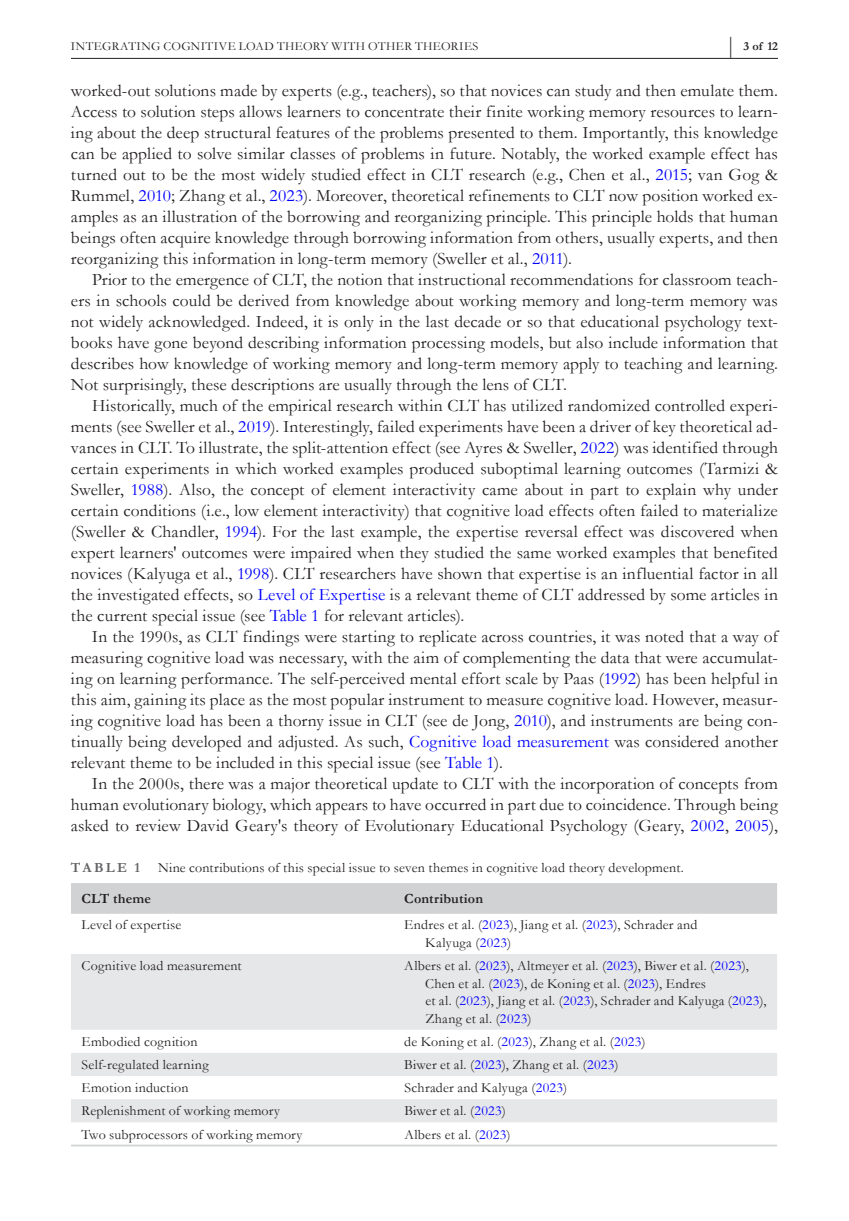
<style>
.page{position:relative;width:849px;height:1221px;background:#fff}
.page>*{position:absolute;margin:0;border:0;box-sizing:border-box;transform-origin:0 0}
.t1{font:17.5px/21px "Garamond";letter-spacing:.005em;color:#231f20;text-align:justify}
.t2{font:14px/17.5px "Garamond";letter-spacing:.015em;color:#231f20}
.t3{font:700 14px "Garamond";letter-spacing:.01em;color:#231f20}
.t4{font:700 14px "Garamond";letter-spacing:.165em;color:#636366}
.t5{font:12.25px "Garamond";letter-spacing:.035em;color:#231f20}
.t6{font:700 12.25px "Garamond";color:#231f20}
.s1{font-size:23.62px}
.s2{color:#00f}
</style>
<div class="page">
<hr style="left:71px;top:58px;width:706px;height:1px;background:#231f20">
<div style="left:71px;top:883px;width:705px;height:30px;background:#d1d2d4"></div>
<svg style="left:71px;top:954px;width:705px;height:168px;fill:#e6e7e9"></svg>
<hr style="left:71px;top:1144px;width:322px;height:2px;background:#d1d2d4">
<hr style="left:393px;top:1144px;width:383px;height:2px;background:#d1d2d4">
<p class="t5" style="left:71px;top:38px;width:409px">INTEGRATING COGNITIVE LOAD THEORY WITH OTHER THEORIES</p>
<p class="t6" style="left:727px;top:38px;width:52px"><span class="s1">|</span> 3 of 12</p>
<p class="t1" style="left:71px;top:79px;width:708px">worked-out solutions made by experts (e.g., teachers), so that novices can study and then emulate them.<br>Access to solution steps allows learners to concentrate their finite working memory resources to learn&shy;ing about the deep structural features of the problems presented to them. Importantly, this knowledge can be applied to solve similar classes of problems in future. Notably, the worked example effect has turned out to be the most widely studied effect in CLT research (e.g., Chen et al., <span class="s2">2015</span>; van Gog &amp; Rummel, <span class="s2">2010</span>; Zhang et al., <span class="s2">2023</span>). Moreover, theoretical refinements to CLT now position worked ex&shy;amples as an illustration of the borrowing and reorganizing principle. This principle holds that human beings often acquire knowledge through borrowing information from others, usually experts, and then reorganizing this information in long-term memory (Sweller et al., <span class="s2">2011</span>).</p>
<p class="t1" style="left:71px;top:268px;width:708px;text-indent:21px">Prior to the emergence of CLT, the notion that instructional recommendations for classroom teach&shy;ers in schools could be derived from knowledge about working memory and long-term memory was not widely acknowledged. Indeed, it is only in the last decade or so that educational psychology text&shy;books have gone beyond describing information processing models, but also include information that describes how knowledge of working memory and long-term memory apply to teaching and learning.<br>Not surprisingly, these descriptions are usually through the lens of CLT.</p>
<p class="t1" style="left:71px;top:394px;width:708px;text-indent:21px">Historically, much of the empirical research within CLT has utilized randomized controlled experi&shy;ments (see Sweller et al., <span class="s2">2019</span>). Interestingly, failed experiments have been a driver of key theoretical ad&shy;vances in CLT. To illustrate, the split-attention effect (see Ayres &amp; Sweller, <span class="s2">2022</span>) was identified through certain experiments in which worked examples produced suboptimal learning outcomes (Tarmizi &amp; Sweller, <span class="s2">1988</span>). Also, the concept of element interactivity came about in part to explain why under certain conditions (i.e., low element interactivity) that cognitive load effects often failed to materialize (Sweller &amp; Chandler, <span class="s2">1994</span>). For the last example, the expertise reversal effect was discovered when expert learners' outcomes were impaired when they studied the same worked examples that benefited novices (Kalyuga et al., <span class="s2">1998</span>). CLT researchers have shown that expertise is an influential factor in all the investigated effects, so <span class="s2">Level of Expertise</span> is a relevant theme of CLT addressed by some articles in the current special issue (see <span class="s2">Table 1</span> for relevant articles).</p>
<p class="t1" style="left:71px;top:625px;width:708px;text-indent:21px">In the 1990s, as CLT findings were starting to replicate across countries, it was noted that a way of measuring cognitive load was necessary, with the aim of complementing the data that were accumulat&shy;ing on learning performance. The self-perceived mental effort scale by Paas (<span class="s2">1992</span>) has been helpful in this aim, gaining its place as the most popular instrument to measure cognitive load. However, measur&shy;ing cognitive load has been a thorny issue in CLT (see de Jong, <span class="s2">2010</span>), and instruments are being con&shy;tinually being developed and adjusted. As such, <span class="s2">Cognitive load measurement</span> was considered another relevant theme to be included in this special issue (see <span class="s2">Table 1</span>).</p>
<p class="t1" style="left:71px;top:772px;width:708px;text-indent:21px">In the 2000s, there was a major theoretical update to CLT with the incorporation of concepts from human evolutionary biology, which appears to have occurred in part due to coincidence. Through being asked to review David Geary's theory of Evolutionary Educational Psychology (Geary, <span class="s2">2002</span>, <span class="s2">2005</span>),</p>
<p class="t4" style="left:71px;top:857px;width:71px">TABLE 1</p>
<p class="t2" style="left:158px;top:858px;width:527px">Nine contributions of this special issue to seven themes in cognitive load theory development.</p>
<p class="t3" style="left:81px;top:889px;width:71px">CLT theme</p>
<p class="t3" style="left:404px;top:889px;width:80px">Contribution</p>
<p class="t2" style="left:81px;top:915px;width:101px">Level of expertise</p>
<p class="t2" style="left:425px;top:915px;width:273px;text-indent:-21px">Endres et al. (<span class="s2">2023</span>), Jiang et al. (<span class="s2">2023</span>), Schrader and<br>Kalyuga (<span class="s2">2023</span>)</p>
<p class="t2" style="left:81px;top:956px;width:162px">Cognitive load measurement</p>
<p class="t2" style="left:425px;top:956px;width:343px;text-indent:-21px">Albers et al. (<span class="s2">2023</span>), Altmeyer et al. (<span class="s2">2023</span>), Biwer et al. (<span class="s2">2023</span>), Chen et al. (<span class="s2">2023</span>), de Koning et al. (<span class="s2">2023</span>), Endres<br>et al. (<span class="s2">2023</span>), Jiang et al. (<span class="s2">2023</span>), Schrader and Kalyuga (<span class="s2">2023</span>), Zhang et al. (<span class="s2">2023</span>)</p>
<p class="t2" style="left:81px;top:1032px;width:118px">Embodied cognition</p>
<p class="t2" style="left:404px;top:1032px;width:243px">de Koning et al. (<span class="s2">2023</span>), Zhang et al. (<span class="s2">2023</span>)</p>
<p class="t2" style="left:81px;top:1055px;width:128px">Self-regulated learning</p>
<p class="t2" style="left:404px;top:1055px;width:216px">Biwer et al. (<span class="s2">2023</span>), Zhang et al. (<span class="s2">2023</span>)</p>
<p class="t2" style="left:81px;top:1078px;width:108px">Emotion induction</p>
<p class="t2" style="left:404px;top:1078px;width:164px">Schrader and Kalyuga (<span class="s2">2023</span>)</p>
<p class="t2" style="left:81px;top:1101px;width:200px">Replenishment of working memory</p>
<p class="t2" style="left:404px;top:1101px;width:103px">Biwer et al. (<span class="s2">2023</span>)</p>
<p class="t2" style="left:81px;top:1124px;width:222px">Two subprocessors of working memory</p>
<p class="t2" style="left:404px;top:1124px;width:108px">Albers et al. (<span class="s2">2023</span>)</p>
</div>
